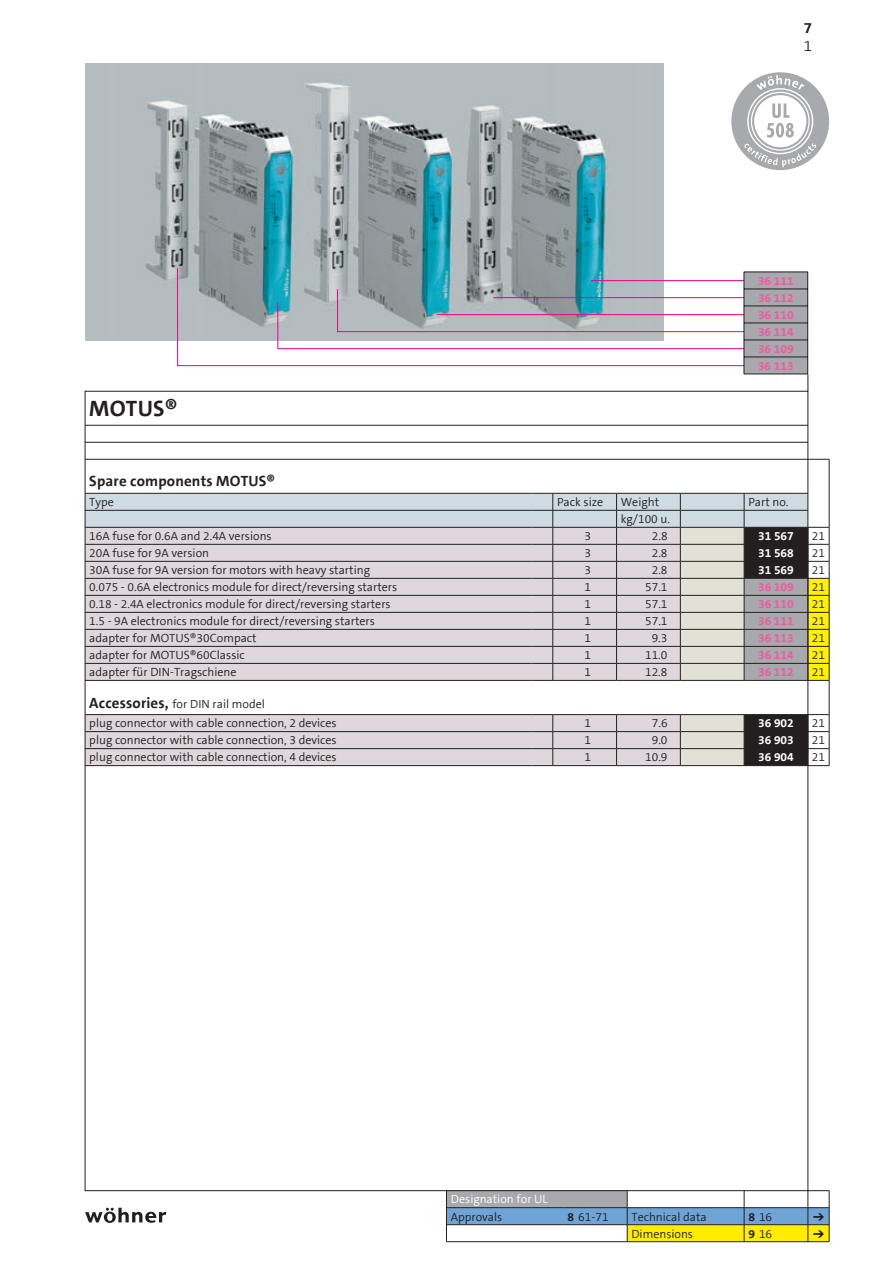
<style>
.page{position:relative;width:893px;height:1263px;background:#fff}
.page>*{position:absolute;margin:0;border:0;box-sizing:border-box;transform-origin:0 0}
.t1{font:22.5px "The Sans Basic E5 CH Bold";letter-spacing:.01em;color:#231f20}
.t2{font:15px "The Sans Basic E5 CH Bold";letter-spacing:.01em;color:#231f20}
.t3{font:300 15px "The Sans Basic E5 CH";color:#231f20}
.t4{font:300 12px/19.4px "The Sans Basic E5 CH";color:#231f20}
.t5{font:700 12px/17px "The Sans B Plus W7";color:#ef59a1;text-align:justify}
.t6{font:12px "The Sans Basic E5 CH Bold";color:#fff}
.t7{font:12px "The Sans Basic E5 CH Bold";color:#ef59a1}
.t8{font:300 12px "The Sans Basic E5 CH";letter-spacing:.005em;color:#fff}
.s1{font-family:"The Sans Basic E5 CH Bold";font-weight:400;font-size:15px}
.s2{font-family:"The Sans Basic E5 CH Bold";font-weight:400}
</style>
<div class="page">
<img style="left:85px;top:64px;width:578px;height:276px">
<svg style="left:177px;top:268px;width:567px;height:98px"></svg>
<svg style="left:85px;top:1208px;width:81px;height:15px"></svg>
<div style="left:731px;top:72px;width:98px;height:98px;background:#a8a9ad;border-radius:50%"></div>
<svg style="left:747px;top:88px;width:66px;height:66px"></svg>
<svg style="left:749px;top:90px;width:63px;height:63px"></svg>
<svg style="left:752px;top:93px;width:56px;height:56px"></svg>
<div style="left:754px;top:95px;width:52px;height:52px;background:#fff;border-radius:50%"></div>
<svg style="left:756px;top:75px;width:49px;height:15px"></svg>
<svg style="left:744px;top:104px;width:72px;height:63px"></svg>
<hr style="left:829px;top:459px;width:1px;height:34px;background:#231f20">
<svg style="left:87px;top:493px;width:743px;height:188px;background:#cac6c6"></svg>
<svg style="left:87px;top:714px;width:743px;height:52px;background:#c3bcbf"></svg>
<hr style="left:744px;top:714px;width:64px;height:1px;background:#231f20">
<hr style="left:744px;top:731px;width:64px;height:1px;background:#231f20">
<hr style="left:744px;top:748px;width:64px;height:1px;background:#231f20">
<hr style="left:744px;top:765px;width:64px;height:1px;background:#231f20">
<hr style="left:829px;top:681px;width:1px;height:33px;background:#231f20">
<svg style="left:744px;top:272px;width:65px;height:119px;background:#aaaaae"></svg>
<hr style="left:829px;top:1191px;width:1px;height:51px;background:#231f20">
<svg style="left:446px;top:1190px;width:383px;height:52px"></svg>
<hr style="left:85px;top:425px;width:723px;height:1px;background:#231f20">
<hr style="left:85px;top:442px;width:723px;height:1px;background:#231f20">
<hr style="left:85px;top:459px;width:744px;height:1px;background:#231f20">
<p class="t2" style="left:804px;top:19px;width:10px">7</p>
<h1 class="t1" style="left:89px;top:394px;width:90px">MOTUS®</h1>
<p class="t3" style="left:804px;top:37px;width:10px">1</p>
<p class="t5" style="left:758px;top:272px;width:37px">36 111<br>36 112<br>36 110<br>36 114<br>36 109<br>36 113</p>
<p class="t2" style="left:89px;top:472px;width:187px">Spare components MOTUS®</p>
<p class="t4" style="left:89px;top:492px;width:26px">Type</p>
<p class="t4" style="left:557px;top:492px;width:48px">Pack size</p>
<p class="t4" style="left:621px;top:492px;width:40px">Weight</p>
<p class="t4" style="left:748px;top:492px;width:42px">Part no.</p>
<p class="t4" style="left:621px;top:509px;width:51px">kg/100 u.</p>
<p class="t4" style="left:89px;top:526px;width:184px">16A fuse for 0.6A and 2.4A versions</p>
<p class="t4" style="left:584px;top:526px;width:8px">3</p>
<p class="t4" style="left:652px;top:526px;width:17px">2.8</p>
<p class="t6" style="left:758px;top:528px;width:37px">31 567</p>
<p class="t4" style="left:812px;top:526px;width:15px">21</p>
<p class="t4" style="left:89px;top:543px;width:121px">20A fuse for 9A version</p>
<p class="t4" style="left:584px;top:543px;width:8px">3</p>
<p class="t4" style="left:652px;top:543px;width:17px">2.8</p>
<p class="t6" style="left:758px;top:545px;width:37px">31 568</p>
<p class="t4" style="left:812px;top:543px;width:15px">21</p>
<p class="t4" style="left:89px;top:560px;width:282px">30A fuse for 9A version for motors with heavy starting</p>
<p class="t4" style="left:584px;top:560px;width:8px">3</p>
<p class="t4" style="left:652px;top:560px;width:17px">2.8</p>
<p class="t6" style="left:758px;top:562px;width:37px">31 569</p>
<p class="t4" style="left:812px;top:560px;width:15px">21</p>
<p class="t4" style="left:89px;top:577px;width:310px">0.075 - 0.6A electronics module for direct/reversing starters</p>
<p class="t4" style="left:584px;top:577px;width:8px">1</p>
<p class="t4" style="left:645px;top:577px;width:24px">57.1</p>
<p class="t7" style="left:758px;top:579px;width:37px">36 109</p>
<p class="t4" style="left:812px;top:577px;width:15px">21</p>
<p class="t4" style="left:89px;top:594px;width:303px">0.18 - 2.4A electronics module for direct/reversing starters</p>
<p class="t4" style="left:584px;top:594px;width:8px">1</p>
<p class="t4" style="left:645px;top:594px;width:24px">57.1</p>
<p class="t7" style="left:758px;top:596px;width:37px">36 110</p>
<p class="t4" style="left:812px;top:594px;width:15px">21</p>
<p class="t4" style="left:89px;top:611px;width:287px">1.5 - 9A electronics module for direct/reversing starters</p>
<p class="t4" style="left:584px;top:611px;width:8px">1</p>
<p class="t4" style="left:645px;top:611px;width:24px">57.1</p>
<p class="t7" style="left:758px;top:613px;width:37px">36 111</p>
<p class="t4" style="left:812px;top:611px;width:15px">21</p>
<p class="t4" style="left:89px;top:628px;width:169px">adapter for MOTUS®30Compact</p>
<p class="t4" style="left:584px;top:628px;width:8px">1</p>
<p class="t4" style="left:652px;top:628px;width:17px">9.3</p>
<p class="t7" style="left:758px;top:630px;width:37px">36 113</p>
<p class="t4" style="left:812px;top:628px;width:15px">21</p>
<p class="t4" style="left:89px;top:645px;width:157px">adapter for MOTUS®60Classic</p>
<p class="t4" style="left:584px;top:645px;width:8px">1</p>
<p class="t4" style="left:645px;top:645px;width:24px">11.0</p>
<p class="t7" style="left:758px;top:647px;width:37px">36 114</p>
<p class="t4" style="left:812px;top:645px;width:15px">21</p>
<p class="t4" style="left:89px;top:662px;width:149px">adapter für DIN-Tragschiene</p>
<p class="t4" style="left:584px;top:662px;width:8px">1</p>
<p class="t4" style="left:645px;top:662px;width:24px">12.8</p>
<p class="t7" style="left:758px;top:664px;width:37px">36 112</p>
<p class="t4" style="left:812px;top:662px;width:15px">21</p>
<p class="t4" style="left:89px;top:694px;width:249px"><span class="s1">Accessories,</span> for DIN rail model<br>plug connector with cable connection, 2 devices</p>
<p class="t4" style="left:584px;top:714px;width:8px">1</p>
<p class="t4" style="left:652px;top:714px;width:17px">7.6</p>
<p class="t6" style="left:758px;top:715px;width:37px">36 902</p>
<p class="t4" style="left:812px;top:714px;width:15px">21</p>
<p class="t4" style="left:89px;top:731px;width:249px">plug connector with cable connection, 3 devices</p>
<p class="t4" style="left:584px;top:731px;width:8px">1</p>
<p class="t4" style="left:652px;top:731px;width:17px">9.0</p>
<p class="t6" style="left:758px;top:732px;width:37px">36 903</p>
<p class="t4" style="left:812px;top:731px;width:15px">21</p>
<p class="t4" style="left:89px;top:748px;width:249px">plug connector with cable connection, 4 devices</p>
<p class="t4" style="left:584px;top:748px;width:8px">1</p>
<p class="t4" style="left:645px;top:748px;width:24px">10.9</p>
<p class="t6" style="left:758px;top:749px;width:37px">36 904</p>
<p class="t4" style="left:812px;top:748px;width:15px">21</p>
<p class="t8" style="left:451px;top:1192px;width:98px">Designation for UL</p>
<p class="t4" style="left:451px;top:1207px;width:53px">Approvals</p>
<p class="t4" style="left:568px;top:1207px;width:43px"><span class="s2">8</span> 61-71</p>
<p class="t4" style="left:631px;top:1207px;width:77px">Technical data</p>
<p class="t4" style="left:748px;top:1207px;width:25px"><span class="s2">8</span> 16</p>
<p class="t4" style="left:631px;top:1224px;width:63px">Dimensions</p>
<p class="t4" style="left:748px;top:1224px;width:25px"><span class="s2">9</span> 16</p>
</div>
